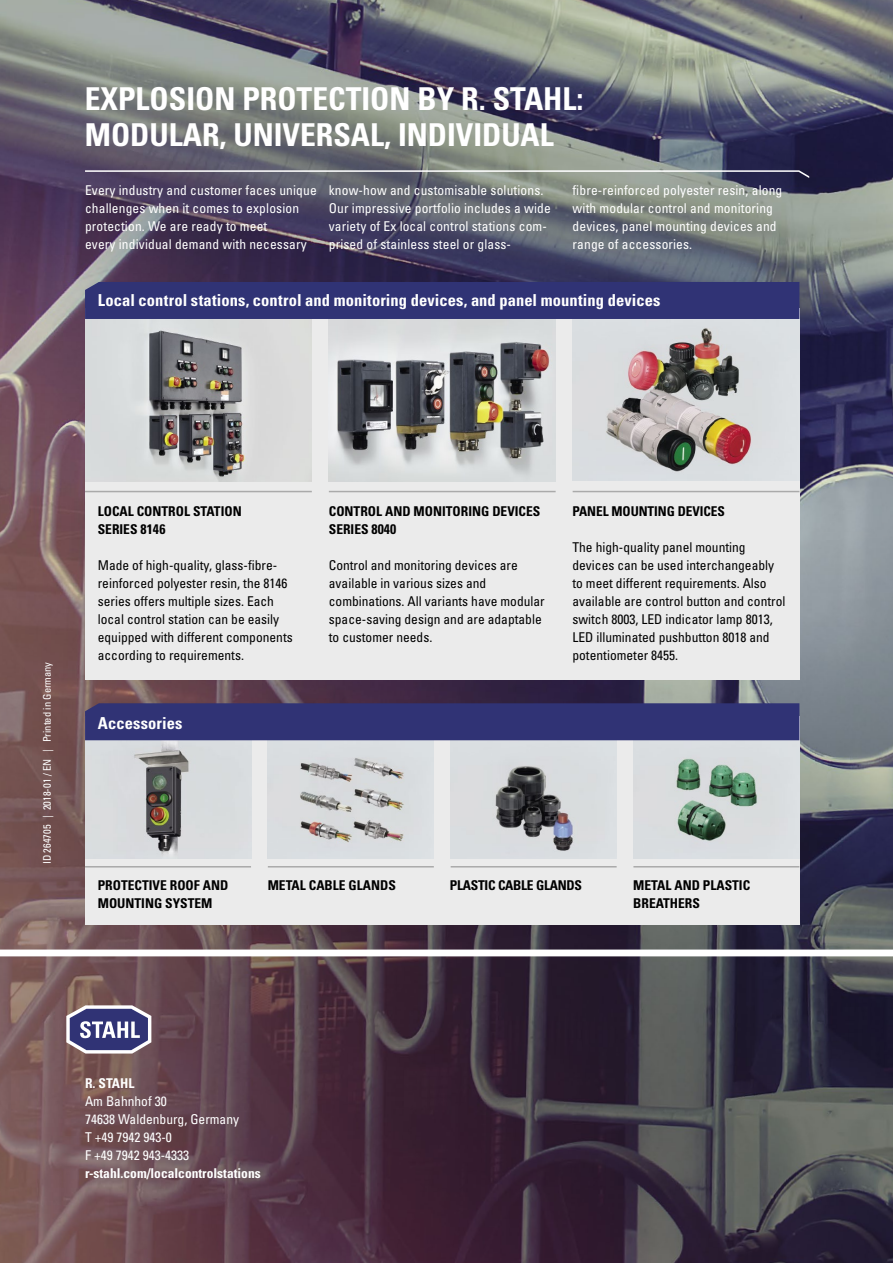
<style>
.page{position:relative;width:893px;height:1263px;background:#fff}
.page>*{position:absolute;margin:0;border:0;box-sizing:border-box;transform-origin:0 0}
.t1{font:700 condensed 31.5px/36px "Univers";color:#fff}
.t2{font:700 condensed 16.5px "Univers";letter-spacing:.005em;color:#fff}
.t3{font:condensed 13.5px/18px "Univers";color:#000}
.t4{font:condensed 13.5px/18px "Univers";letter-spacing:.01em;color:#fff}
.t5{font:700 condensed 13.5px/18px "Univers";color:#000}
.t6{font:700 condensed 13.5px "Univers";color:#fff}
.t7{font:700 condensed 13.5px "Univers";letter-spacing:-.02em;color:#000}
.t8{font:condensed 10.5px "Univers";color:#fff}
.s1{font-size:13.8px}
</style>
<div class="page">
<img style="left:0;top:0;width:893px;height:1263px">
<svg style="left:0;top:949px;width:893px;height:35px"></svg>
<svg style="left:85px;top:170px;width:724px;height:8px"></svg>
<div style="left:85px;top:309px;width:714px;height:371px;background:#ebebeb"></div>
<img style="left:85px;top:319px;width:227px;height:162px">
<img style="left:329px;top:319px;width:227px;height:162px">
<img style="left:573px;top:319px;width:226px;height:162px">
<hr style="left:85px;top:491px;width:227px;height:1px;background:#aaa">
<hr style="left:329px;top:491px;width:227px;height:1px;background:#aaa">
<hr style="left:573px;top:491px;width:226px;height:1px;background:#aaa">
<div style="left:85px;top:282px;width:714px;height:37px;background:#303375"></div>
<div style="left:85px;top:716px;width:714px;height:209px;background:#ebebeb"></div>
<img style="left:633px;top:740px;width:166px;height:118px">
<img style="left:85px;top:740px;width:166px;height:118px">
<img style="left:268px;top:740px;width:166px;height:118px">
<img style="left:451px;top:740px;width:166px;height:118px">
<hr style="left:85px;top:866px;width:166px;height:1px;background:#aaa">
<hr style="left:268px;top:866px;width:166px;height:1px;background:#aaa">
<hr style="left:451px;top:866px;width:166px;height:1px;background:#aaa">
<hr style="left:633px;top:866px;width:166px;height:1px;background:#aaa">
<div style="left:85px;top:703px;width:714px;height:37px;background:#303375"></div>
<svg style="left:66px;top:1005px;width:85px;height:48px"></svg>
<h1 class="t1" style="left:85px;top:80px;width:500px">EXPLOSION PROTECTION BY R. STAHL:<br>MODULAR, UNIVERSAL, INDIVIDUAL</h1>
<p class="t4" style="left:85px;top:181px;width:233px">Every industry and customer faces unique challenges when it comes to explosion protection. We are ready to meet<br>every individual demand with necessary</p>
<p class="t4" style="left:329px;top:181px;width:223px">know-how and customisable solutions.<br>Our impressive portfolio includes a wide variety of Ex local control stations com&shy;prised of stainless steel or glass-</p>
<p class="t4" style="left:573px;top:181px;width:211px">fibre-reinforced polyester resin, along with modular control and monitoring devices, panel mounting devices and range of accessories.</p>
<p class="t2" style="left:98px;top:290px;width:564px">Local control stations, control and monitoring devices, and panel mounting devices</p>
<p class="t8" style="left:41px;top:864px;width:204px;rotate:-90deg">ID 264705 | 2018-01 / EN | Printed in Germany</p>
<p class="t5" style="left:98px;top:502px;width:145px">LOCAL CONTROL STATION<br>SERIES <span class="s1">8146</span></p>
<p class="t3" style="left:98px;top:556px;width:196px">Made of high-quality, glass-fibre&shy;reinforced polyester resin, the 8146 series offers multiple sizes. Each local control station can be easily equipped with different components according to requirements.</p>
<p class="t2" style="left:98px;top:713px;width:86px">Accessories</p>
<p class="t5" style="left:329px;top:502px;width:213px">CONTROL AND MONITORING DEVICES<br>SERIES <span class="s1">8040</span></p>
<p class="t3" style="left:329px;top:556px;width:217px">Control and monitoring devices are available in various sizes and combinations. All variants have modular space-saving design and are adaptable to customer needs.</p>
<p class="t5" style="left:572px;top:502px;width:154px">PANEL MOUNTING DEVICES</p>
<p class="t3" style="left:572px;top:538px;width:214px">The high-quality panel mounting devices can be used interchangeably to meet different requirements. Also available are control button and control switch 8003, LED indicator lamp 8013, LED illuminated pushbutton 8018 and potentiometer 8455.</p>
<p class="t5" style="left:98px;top:875px;width:132px">PROTECTIVE ROOF AND<br>MOUNTING SYSTEM</p>
<p class="t5" style="left:268px;top:875px;width:130px">METAL CABLE GLANDS</p>
<p class="t7" style="left:450px;top:876px;width:134px">PLASTIC CABLE GLANDS</p>
<p class="t5" style="left:633px;top:875px;width:118px">METAL AND PLASTIC<br>BREATHERS</p>
<p class="t6" style="left:85px;top:1074px;width:51px">R. STAHL</p>
<p class="t4" style="left:85px;top:1092px;width:156px">Am Bahnhof 30<br>74638 Waldenburg, Germany<br>T +49 7942 943-0<br>F +49 7942 943-4333</p>
<p class="t6" style="left:85px;top:1164px;width:177px">r-stahl.com/localcontrolstations</p>
</div>
